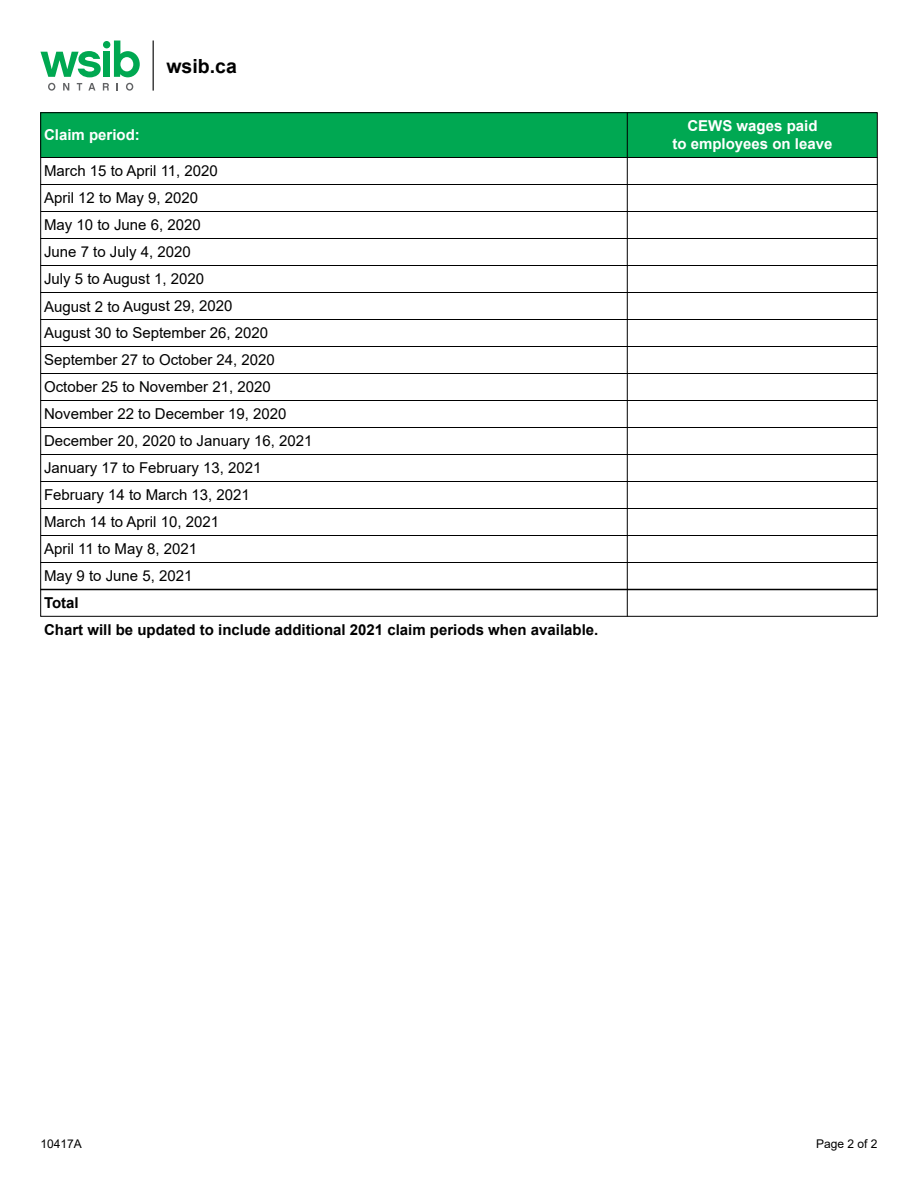
<style>
.page{position:relative;width:918px;height:1188px;background:#fff}
.page>*{position:absolute;margin:0;border:0;box-sizing:border-box;transform-origin:0 0}
.t1{font:700 19.5px "Arial";color:#000}
.t2{font:15px/27px "Arial";color:#000}
.t3{font:700 15px/27px "Arial";color:#000}
.t4{font:700 15px/18px "Arial";color:#fff;text-align:center}
.t5{font:12px "Arial";color:#000}
</style>
<div class="page">
<hr style="left:153px;top:41px;width:1px;height:50px;background:#000">
<svg style="left:40px;top:51px;width:61px;height:26px"></svg>
<div style="left:103px;top:52px;width:7px;height:25px;background:#00a851"></div>
<svg style="left:114px;top:41px;width:26px;height:36px"></svg>
<div style="left:103px;top:41px;width:7px;height:7px;background:#00a851;border-radius:50%"></div>
<svg style="left:48px;top:83px;width:7px;height:8px"></svg>
<svg style="left:63px;top:83px;width:6px;height:8px"></svg>
<svg style="left:77px;top:83px;width:5px;height:8px"></svg>
<svg style="left:88px;top:83px;width:7px;height:8px"></svg>
<svg style="left:103px;top:83px;width:6px;height:8px"></svg>
<svg style="left:126px;top:83px;width:7px;height:8px"></svg>
<div style="left:40px;top:112px;width:838px;height:46px;background:#00a852"></div>
<hr style="left:40px;top:157px;width:838px;height:1px;background:#000">
<hr style="left:40px;top:184px;width:838px;height:1px;background:#000">
<hr style="left:40px;top:346px;width:838px;height:1px;background:#000">
<hr style="left:41px;top:211px;width:837px;height:1px;background:#000">
<hr style="left:41px;top:373px;width:837px;height:1px;background:#000">
<hr style="left:41px;top:454px;width:837px;height:1px;background:#000">
<hr style="left:41px;top:535px;width:837px;height:1px;background:#000">
<hr style="left:40px;top:265px;width:838px;height:1px;background:#000">
<hr style="left:40px;top:292px;width:838px;height:1px;background:#000">
<hr style="left:40px;top:319px;width:838px;height:1px;background:#000">
<hr style="left:40px;top:589px;width:838px;height:1px;background:#000">
<hr style="left:40px;top:238px;width:838px;height:1px;background:#000">
<hr style="left:40px;top:400px;width:838px;height:1px;background:#000">
<hr style="left:40px;top:481px;width:838px;height:1px;background:#000">
<hr style="left:40px;top:562px;width:838px;height:1px;background:#000">
<hr style="left:40px;top:427px;width:838px;height:1px;background:#000">
<hr style="left:40px;top:508px;width:838px;height:1px;background:#000">
<hr style="left:627px;top:112px;width:1px;height:504px;background:#000">
<h1 class="t1" style="left:166px;top:52px;width:72px">wsib.ca</h1>
<p class="t4" style="left:44px;top:126px;width:97px">Claim period:</p>
<p class="t4" style="left:672px;top:117px;width:162px">CEWS wages paid<br>to employees on leave</p>
<p class="t2" style="left:44px;top:158px;width:270px">March 15 to April 11, 2020<br>April 12 to May 9, 2020<br>May 10 to June 6, 2020<br>June 7 to July 4, 2020<br>July 5 to August 1, 2020<br>August 2 to August 29, 2020<br>August 30 to September 26, 2020<br>September 27 to October 24, 2020<br>October 25 to November 21, 2020<br>November 22 to December 19, 2020<br>December 20, 2020 to January 16, 2021</p>
<p class="t2" style="left:44px;top:455px;width:219px">January 17 to February 13, 2021</p>
<p class="t2" style="left:44px;top:482px;width:207px">February 14 to March 13, 2021</p>
<p class="t2" style="left:44px;top:509px;width:177px">March 14 to April 10, 2021</p>
<p class="t2" style="left:44px;top:536px;width:155px">April 11 to May 8, 2021</p>
<p class="t2" style="left:44px;top:563px;width:150px">May 9 to June 5, 2021</p>
<p class="t3" style="left:44px;top:590px;width:556px">Total<br>Chart will be updated to include additional 2021 claim periods when available.</p>
<p class="t5" style="left:40px;top:1135px;width:43px">10417A</p>
<p class="t5" style="left:816px;top:1135px;width:63px">Page 2 of 2</p>
</div>
